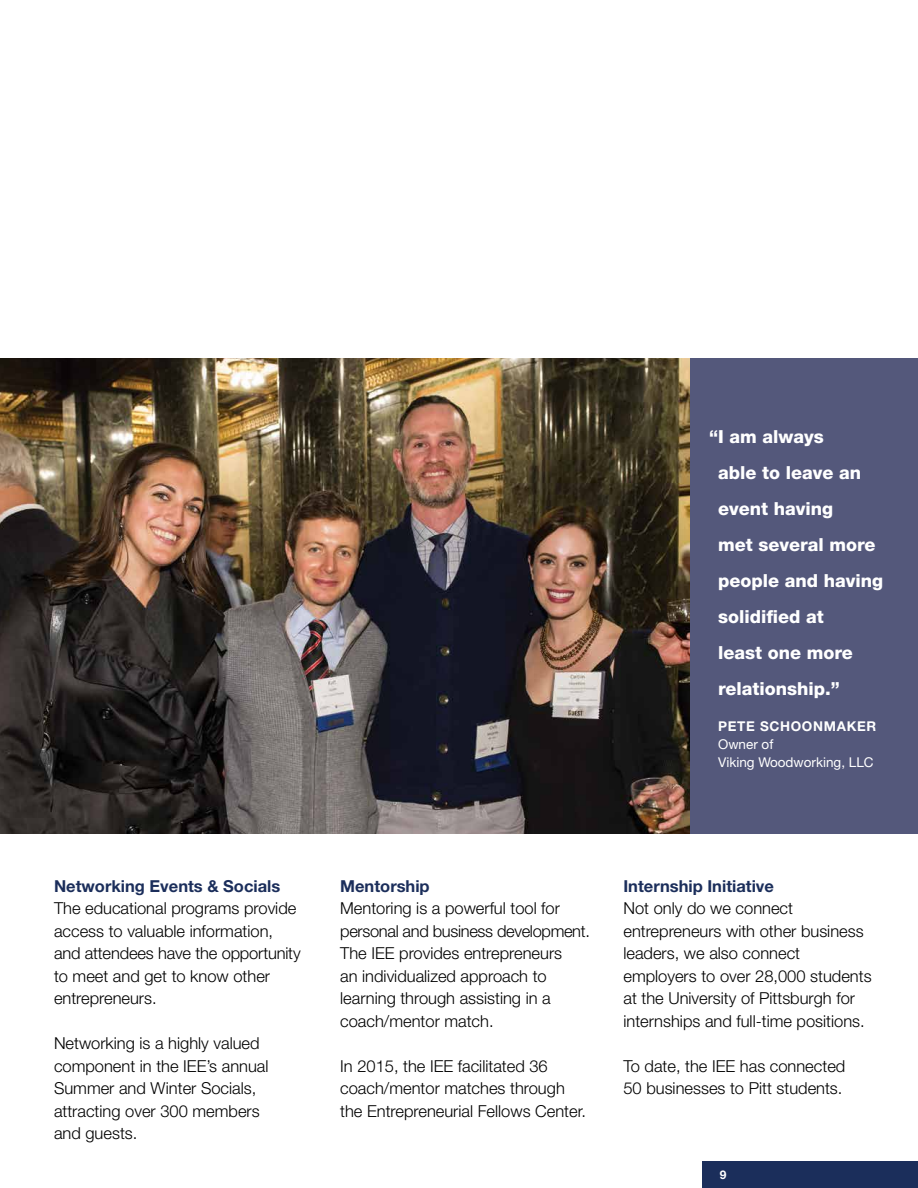
<style>
.page{position:relative;width:918px;height:1188px;background:#fff}
.page>*{position:absolute;margin:0;border:0;box-sizing:border-box;transform-origin:0 0}
.t1{font:800 18px/36px "Helvetica Neue LT Std";color:#fff}
.t2{font:300 16.5px/22.5px "Helvetica Neue LT Std";color:#000}
.t3{font:700 16.5px "Helvetica Neue LT Std";color:#1b2e5b}
.t4{font:13.5px/18px "Helvetica Neue LT Std";color:#fff}
.t5{font:700 13.5px "Helvetica Neue LT Std";letter-spacing:.05em;color:#fff}
.t6{font:700 12px "Helvetica Neue LT Std";color:#fff}
</style>
<div class="page">
<div style="left:702px;top:1161px;width:216px;height:27px;background:#1b2e5b"></div>
<div style="left:690px;top:359px;width:228px;height:475px;background:#54587b"></div>
<img style="left:0;top:359px;width:690px;height:475px">
<p class="t1" style="left:718px;top:419px;width:167px;text-indent:-9px">“I am always<br>able to leave an event having<br>met several more people and having solidified at<br>least one more relationship.”</p>
<p class="t5" style="left:718px;top:718px;width:160px">PETE SCHOONMAKER</p>
<p class="t4" style="left:718px;top:735px;width:157px">Owner of<br>Viking Woodworking, LLC</p>
<p class="t3" style="left:54px;top:876px;width:228px">Networking Events &amp; Socials</p>
<p class="t2" style="left:54px;top:897px;width:248px">The educational programs provide access to valuable information, and attendees have the opportunity to meet and get to know other entrepreneurs.</p>
<p class="t2" style="left:54px;top:1032px;width:216px">Networking is a highly valued component in the IEE’s annual<br>Summer and Winter Socials, attracting over 300 members and guests.</p>
<p class="t3" style="left:340px;top:876px;width:91px">Mentorship</p>
<p class="t2" style="left:340px;top:897px;width:251px">Mentoring is a powerful tool for personal and business development.<br>The IEE provides entrepreneurs<br>an individualized approach to learning through assisting in a coach/mentor match.</p>
<p class="t2" style="left:340px;top:1054px;width:247px">In 2015, the IEE facilitated 36 coach/mentor matches through the Entrepreneurial Fellows Center.</p>
<p class="t3" style="left:623px;top:876px;width:152px">Internship Initiative</p>
<p class="t2" style="left:623px;top:897px;width:250px">Not only do we connect entrepreneurs with other business leaders, we also connect employers to over 28,000 students at the University of Pittsburgh for internships and full-time positions.</p>
<p class="t2" style="left:623px;top:1054px;width:223px">To date, the IEE has connected<br>50 businesses to Pitt students.</p>
<p class="t6" style="left:720px;top:1167px;width:8px">9</p>
</div>
